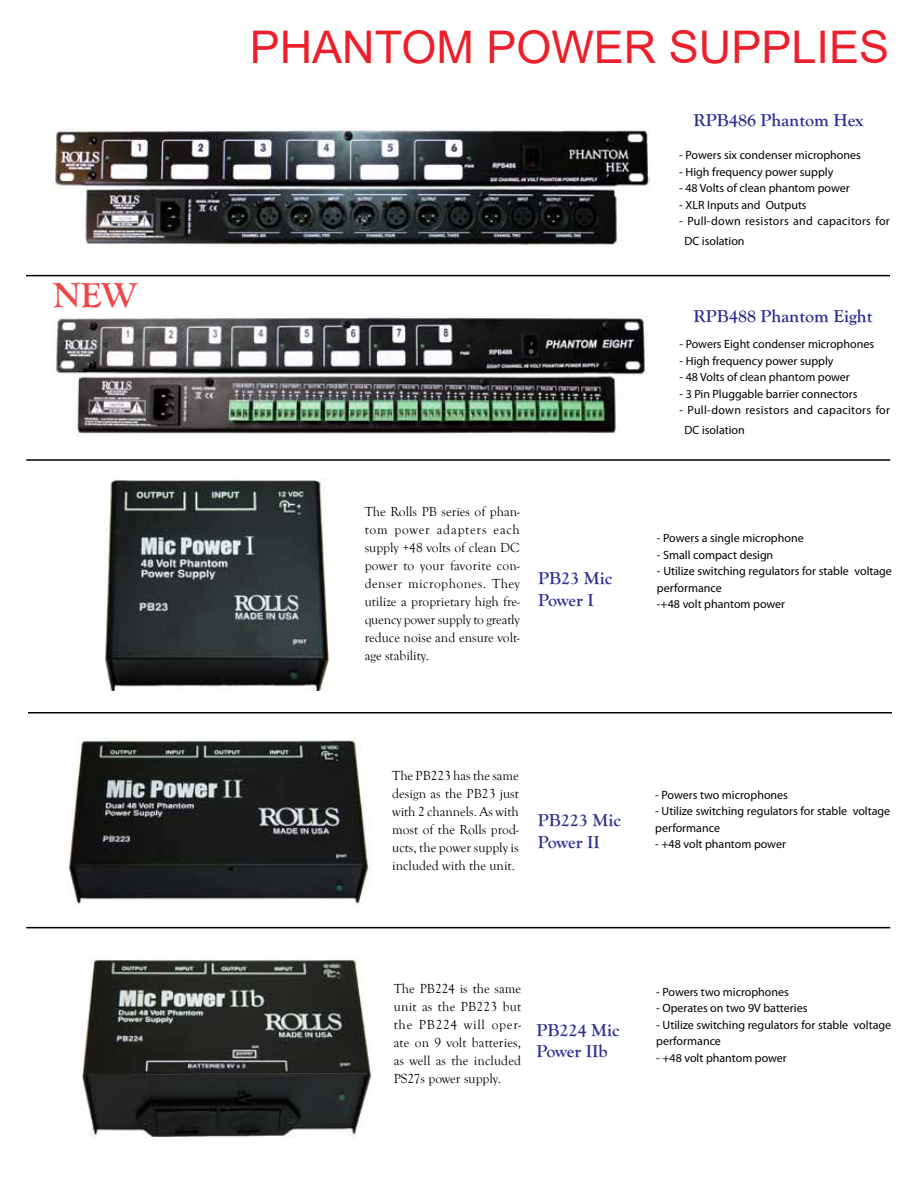
<style>
.page{position:relative;width:918px;height:1188px;background:#fff}
.page>*{position:absolute;margin:0;border:0;box-sizing:border-box;transform-origin:0 0}
.t1{font:45px "Arial";color:#ec202a}
.t2{font:700 36px "Goudy Old Style T";color:#ef4749}
.t3{font:700 18px/21.6px "Goudy Old Style T";color:#2e3092}
.t4{font:13.5px/18px "Goudy Old Style T";color:#000;text-align:justify}
.t5{font:12px/16.5px "Myriad Pro";color:#000}
.t6{font:12px/19.5px "Myriad Pro";letter-spacing:.025em;color:#000}
</style>
<div class="page">
<img style="left:80px;top:957px;width:293px;height:180px">
<img style="left:68px;top:737px;width:302px;height:168px">
<img style="left:104px;top:479px;width:224px;height:212px">
<hr style="left:26px;top:275px;width:864px;height:1px;background:#000">
<img style="left:54px;top:129px;width:596px;height:117px">
<hr style="left:26px;top:927px;width:864px;height:1px;background:#000">
<hr style="left:28px;top:712px;width:864px;height:1px;background:#000">
<hr style="left:26px;top:459px;width:864px;height:2px;background:#000">
<img style="left:56px;top:316px;width:592px;height:120px">
<h2 class="t2" style="left:53px;top:275px;width:86px">NEW</h2>
<h1 class="t1" style="left:250px;top:16px;width:641px">PHANTOM POWER SUPPLIES</h1>
<h3 class="t3" style="left:693px;top:110px;width:171px">RPB486 Phantom Hex</h3>
<p class="t5" style="left:679px;top:147px;width:183px">- Powers six condenser microphones</p>
<p class="t5" style="left:679px;top:163px;width:156px">- High frequency power supply</p>
<p class="t5" style="left:679px;top:180px;width:172px">- 48 Volts of clean phantom power</p>
<p class="t5" style="left:679px;top:196px;width:129px">- XLR Inputs and Outputs</p>
<p class="t6" style="left:684px;top:211px;width:207px;text-indent:-5px">- Pull-down resistors and capacitors for<br>DC isolation</p>
<p class="t4" style="left:365px;top:503px;width:157px">The Rolls PB series of phan&shy;tom power adapters each supply +48 volts of clean DC power to your favorite con&shy;denser microphones. They utilize a proprietary high fre&shy;quency power supply to greatly reduce noise and ensure volt&shy;age stability.</p>
<h3 class="t3" style="left:538px;top:568px;width:75px">PB23 Mic<br>Power I</h3>
<h3 class="t3" style="left:693px;top:306px;width:181px">RPB488 Phantom Eight</h3>
<p class="t5" style="left:680px;top:336px;width:196px">- Powers Eight condenser microphones</p>
<p class="t5" style="left:680px;top:352px;width:156px">- High frequency power supply</p>
<p class="t5" style="left:680px;top:369px;width:172px">- 48 Volts of clean phantom power</p>
<p class="t5" style="left:680px;top:385px;width:180px">- 3 Pin Pluggable barrier connectors</p>
<p class="t6" style="left:685px;top:400px;width:207px;text-indent:-5px">- Pull-down resistors and capacitors for<br>DC isolation</p>
<p class="t5" style="left:657px;top:530px;width:148px">- Powers a single microphone</p>
<p class="t5" style="left:657px;top:547px;width:118px">- Small compact design</p>
<p class="t5" style="left:657px;top:563px;width:237px">- Utilize switching regulators for stable voltage performance<br>-+48 volt phantom power</p>
<p class="t4" style="left:392px;top:767px;width:128px">The PB223 has the same design as the PB23 just with 2 channels. As with most of the Rolls prod&shy;ucts, the power supply is included with the unit.</p>
<h3 class="t3" style="left:538px;top:810px;width:84px">PB223 Mic<br>Power II</h3>
<p class="t5" style="left:655px;top:786px;width:134px">- Powers two microphones</p>
<p class="t5" style="left:655px;top:803px;width:237px">- Utilize switching regulators for stable voltage performance</p>
<p class="t5" style="left:655px;top:836px;width:132px">- +48 volt phantom power</p>
<p class="t4" style="left:394px;top:980px;width:129px">The PB224 is the same unit as the PB223 but the PB224 will oper&shy;ate on 9 volt batteries, as well as the included PS27s power supply.</p>
<h3 class="t3" style="left:536px;top:1019px;width:85px">PB224 Mic<br>Power IIb</h3>
<p class="t5" style="left:656px;top:983px;width:134px">- Powers two microphones</p>
<p class="t5" style="left:656px;top:1000px;width:153px">- Operates on two 9V batteries</p>
<p class="t5" style="left:656px;top:1016px;width:237px">- Utilize switching regulators for stable voltage performance</p>
<p class="t5" style="left:656px;top:1049px;width:132px">- +48 volt phantom power</p>
</div>
